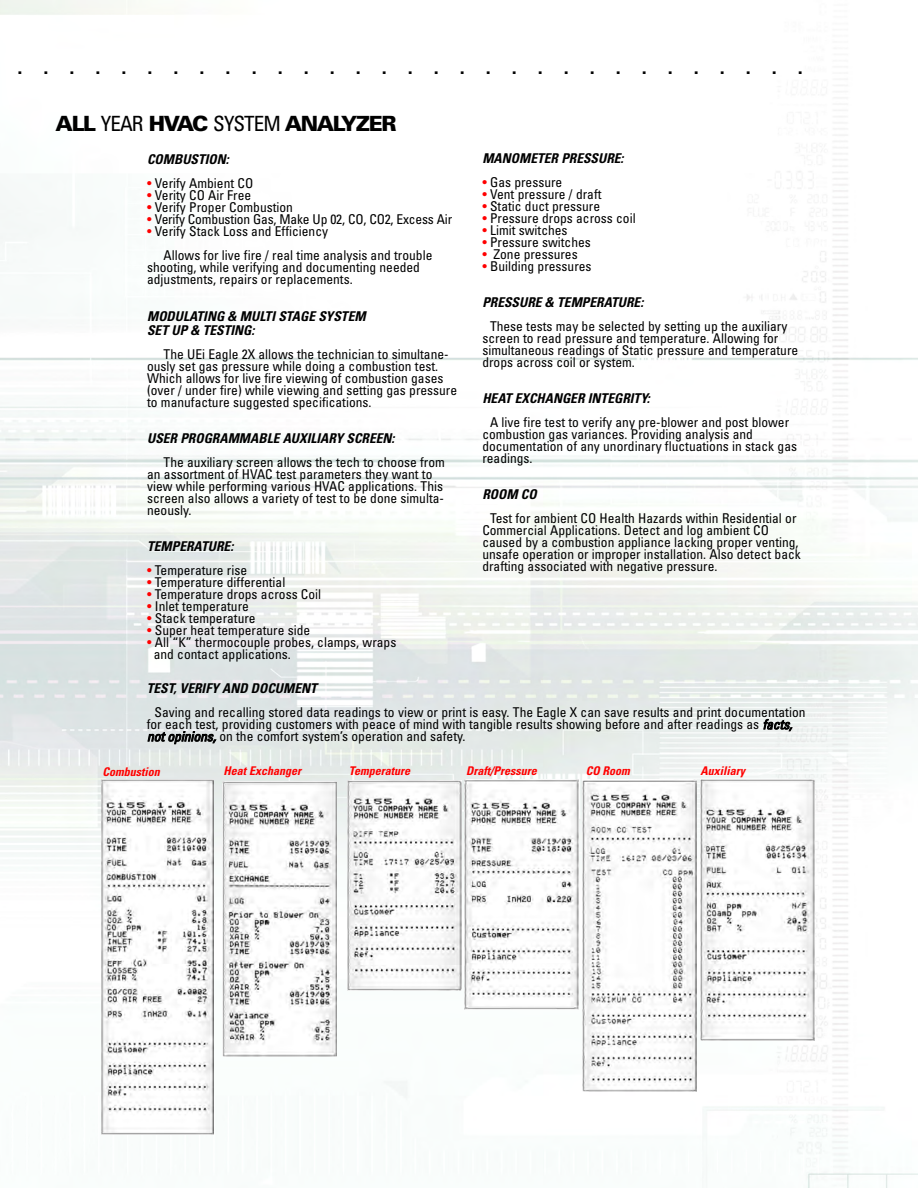
<style>
.page{position:relative;width:918px;height:1188px;background:#fff}
.page>*{position:absolute;margin:0;border:0;box-sizing:border-box;transform-origin:0 0}
.t1{font:900 21px "Univers LT Std";letter-spacing:-.065em;color:#000}
.t2{font:700 18px "Helvetica";color:#000}
.t3{font:condensed 13.5px/12px "Univers LT Std";color:#000}
.t4{font:italic 700 condensed 13.5px/13.5px "Univers LT Std";color:#000}
.t5{font:italic 700 condensed 12px "Univers LT Std";color:#f00}
.s1{font-weight:400;font-stretch:condensed}
.s2{color:#f00}
.s3{font-style:italic}
</style>
<div class="page">
<img style="left:0;top:0;width:918px;height:1188px">
<img style="left:102px;top:779px;width:112px;height:355px">
<img style="left:223px;top:781px;width:114px;height:275px">
<img style="left:347px;top:780px;width:114px;height:210px">
<img style="left:465px;top:779px;width:113px;height:231px">
<img style="left:583px;top:779px;width:113px;height:313px">
<img style="left:701px;top:779px;width:113px;height:261px">
<h2 class="t2" style="left:18px;top:60px;width:787px">...............................</h2>
<h1 class="t1" style="left:56px;top:116px;width:342px">ALL <span class="s1">YEAR</span> HVAC <span class="s1">SYSTEM</span> ANALYZER</h1>
<p class="t4" style="left:147px;top:153px;width:83px">COMBUSTION:</p>
<p class="t3" style="left:147px;top:178px;width:108px"><span class="s2">•</span> Verify Ambient CO</p>
<p class="t3" style="left:147px;top:190px;width:106px"><span class="s2">•</span> Verity CO Air Free</p>
<p class="t3" style="left:147px;top:202px;width:147px"><span class="s2">•</span> Verify Proper Combustion</p>
<p class="t3" style="left:147px;top:214px;width:307px"><span class="s2">•</span> Verify Combustion Gas, Make Up 02, CO, CO2, Excess Air</p>
<p class="t3" style="left:164px;top:220px;width:270px;line-height:24px;text-indent:-16px"><span class="s2">•</span> Verify Stack Loss and Efficiency<br>Allows for live fire / real time analysis and trouble</p>
<p class="t3" style="left:147px;top:262px;width:274px">shooting, while verifying and documenting needed adjustments, repairs or replacements.</p>
<p class="t4" style="left:147px;top:311px;width:220px">MODULATING &amp; MULTI STAGE SYSTEM<br>SET UP &amp; TESTING:</p>
<p class="t3" style="left:147px;top:349px;width:312px;text-indent:16px">The UEi Eagle 2X allows the technician to simultane&shy;ously set gas pressure while doing a combustion test.<br>Which allows for live fire viewing of combustion gases (over / under fire) while viewing and setting gas pressure to manufacture suggested specifications.</p>
<p class="t4" style="left:147px;top:432px;width:249px">USER PROGRAMMABLE AUXILIARY SCREEN:</p>
<p class="t3" style="left:147px;top:457px;width:299px;text-indent:16px">The auxiliary screen allows the tech to choose from an assortment of HVAC test parameters they want to view while performing various HVAC applications. This screen also allows a variety of test to be done simulta&shy;neously.</p>
<p class="t4" style="left:147px;top:540px;width:88px">TEMPERATURE:</p>
<p class="t3" style="left:147px;top:565px;width:101px"><span class="s2">•</span> Temperature rise</p>
<p class="t3" style="left:147px;top:577px;width:140px"><span class="s2">•</span> Temperature differential</p>
<p class="t3" style="left:147px;top:589px;width:176px"><span class="s2">•</span> Temperature drops across Coil</p>
<p class="t3" style="left:147px;top:601px;width:103px"><span class="s2">•</span> Inlet temperature</p>
<p class="t3" style="left:147px;top:613px;width:110px"><span class="s2">•</span> Stack temperature</p>
<p class="t3" style="left:147px;top:625px;width:165px"><span class="s2">•</span> Super heat temperature side</p>
<p class="t3" style="left:154px;top:637px;width:244px;text-indent:-7px"><span class="s2">•</span> All “K” thermocouple probes, clamps, wraps and contact applications.</p>
<p class="t4" style="left:482px;top:153px;width:143px">MANOMETER PRESSURE:</p>
<p class="t3" style="left:482px;top:177px;width:82px"><span class="s2">•</span> Gas pressure</p>
<p class="t3" style="left:482px;top:189px;width:121px"><span class="s2">•</span> Vent pressure / draft</p>
<p class="t3" style="left:482px;top:201px;width:119px"><span class="s2">•</span> Static duct pressure</p>
<p class="t3" style="left:482px;top:213px;width:155px"><span class="s2">•</span> Pressure drops across coil</p>
<p class="t3" style="left:482px;top:225px;width:87px"><span class="s2">•</span> Limit switches</p>
<p class="t3" style="left:482px;top:237px;width:110px"><span class="s2">•</span> Pressure switches</p>
<p class="t3" style="left:482px;top:249px;width:97px"><span class="s2">•</span> Zone pressures</p>
<p class="t3" style="left:482px;top:261px;width:111px"><span class="s2">•</span> Building pressures</p>
<p class="t4" style="left:482px;top:297px;width:163px">PRESSURE &amp; TEMPERATURE:</p>
<p class="t3" style="left:482px;top:321px;width:317px;text-indent:8px">These tests may be selected by setting up the auxiliary screen to read pressure and temperature. Allowing for simultaneous readings of Static pressure and temperature drops across coil or system.</p>
<p class="t4" style="left:482px;top:393px;width:169px">HEAT EXCHANGER INTEGRITY:</p>
<p class="t3" style="left:482px;top:417px;width:316px;text-indent:8px">A live fire test to verify any pre-blower and post blower combustion gas variances. Providing analysis and documentation of any unordinary fluctuations in stack gas readings.</p>
<p class="t4" style="left:482px;top:489px;width:56px">ROOM CO</p>
<p class="t3" style="left:482px;top:513px;width:320px;text-indent:8px">Test for ambient CO Health Hazards within Residential or Commercial Applications. Detect and log ambient CO caused by a combustion appliance lacking proper venting, unsafe operation or improper installation. Also detect back drafting associated with negative pressure.</p>
<p class="t4" style="left:147px;top:683px;width:172px">TEST, VERIFY AND DOCUMENT</p>
<p class="t3" style="left:147px;top:708px;width:660px;text-indent:8px">Saving and recalling stored data readings to view or print is easy. The Eagle X can save results and print documentation for each test, providing customers with peace of mind with tangible results showing before and after readings as <span class="s3">facts, not opinions,</span> on the comfort system’s operation and safety.</p>
<p class="t5" style="left:102px;top:767px;width:59px">Combustion</p>
<p class="t5" style="left:224px;top:766px;width:79px">Heat Exchanger</p>
<p class="t5" style="left:349px;top:767px;width:63px">Temperature</p>
<p class="t5" style="left:466px;top:766px;width:72px">Draft/Pressure</p>
<p class="t5" style="left:586px;top:766px;width:46px">CO Room</p>
<p class="t5" style="left:701px;top:766px;width:46px">Auxiliary</p>
</div>
